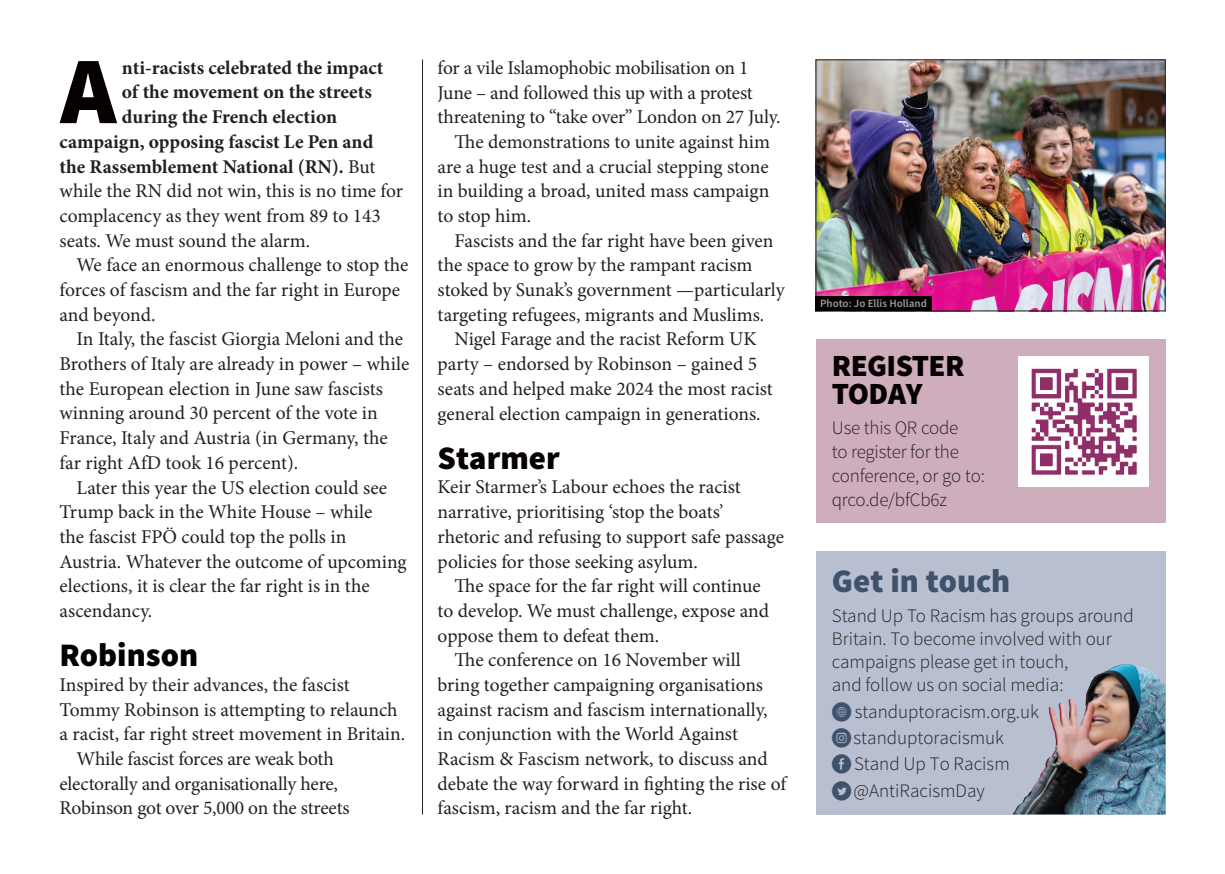
<style>
.page{position:relative;width:1225px;height:874px;background:#fff}
.page>*{position:absolute;margin:0;border:0;box-sizing:border-box;transform-origin:0 0}
.t1{font:900 95.4px "Source Sans Pro";color:#060101}
.t2{font:900 32.8px "Source Sans Pro";color:#060101}
.t3{font:900 32.8px "Source Sans Pro";color:#3f526c}
.t4{font:900 30.8px/28px "Source Sans Pro";letter-spacing:-.02em;color:#060101}
.t5{font:19.6px/24.6px "Minion Pro";letter-spacing:-.005em;color:#231f20}
.t6{font:700 19.6px "Minion Pro";color:#231f20}
.t7{font:300 19px/23.2px "Source Sans Pro";color:#231f20}
.t8{font:600 11px "Source Sans Pro";color:#9d9b9b}
.s1{font-weight:400}
.s2{font-family:"Social Media Circled";font-weight:400;color:#3f526c}
</style>
<div class="page">
<hr style="left:422px;top:60px;width:1px;height:754px;background:#231f20">
<img style="left:817px;top:62px;width:346px;height:247px">
<div style="left:815px;top:296px;width:117px;height:15px;background:#060101"></div>
<svg style="left:816px;top:551px;width:349px;height:263px;background:#aab2c3"></svg>
<img style="left:1090px;top:663px;width:36px;height:19px">
<div style="left:815px;top:339px;width:350px;height:183px;background:#ceadbd"></div>
<div style="left:1018px;top:355px;width:131px;height:131px;background:#fff"></div>
<img style="left:1031px;top:368px;width:107px;height:107px">
<h1 class="t1" style="left:60px;top:29px;width:57px">A</h1>
<p class="t6" style="left:122px;top:54px;width:263px">nti-racists celebrated the impact</p>
<p class="t6" style="left:122px;top:78px;width:251px">of the movement on the streets</p>
<p class="t6" style="left:122px;top:103px;width:217px">during the French election</p>
<p class="t6" style="left:60px;top:128px;width:315px">campaign, opposing fascist Le Pen and</p>
<p class="t6" style="left:60px;top:152px;width:317px">the Rassemblement National (RN). <span class="s1">But</span></p>
<p class="t5" style="left:60px;top:179px;width:345px">while the RN did not win, this is no time for</p>
<p class="t5" style="left:60px;top:203px;width:323px">complacency as they went from 89 to 143</p>
<p class="t5" style="left:60px;top:228px;width:252px">seats. We must sound the alarm.</p>
<p class="t5" style="left:77px;top:253px;width:333px">We face an enormous challenge to stop the</p>
<p class="t5" style="left:60px;top:277px;width:342px">forces of fascism and the far right in Europe</p>
<p class="t5" style="left:60px;top:302px;width:97px">and beyond.</p>
<p class="t5" style="left:77px;top:327px;width:328px">In Italy, the fascist Giorgia Meloni and the</p>
<p class="t5" style="left:60px;top:351px;width:351px">Brothers of Italy are already in power – while</p>
<p class="t5" style="left:60px;top:376px;width:325px">the European election in June saw fascists</p>
<p class="t5" style="left:60px;top:401px;width:320px">winning around 30 percent of the vote in</p>
<p class="t5" style="left:60px;top:425px;width:330px">France, Italy and Austria (in Germany, the</p>
<p class="t5" style="left:60px;top:450px;width:240px">far right AfD took 16 percent).</p>
<p class="t5" style="left:77px;top:475px;width:312px">Later this year the US election could see</p>
<p class="t5" style="left:60px;top:499px;width:314px">Trump back in the White House – while</p>
<p class="t5" style="left:60px;top:524px;width:288px">the fascist FPÖ could top the polls in</p>
<p class="t5" style="left:60px;top:549px;width:349px">Austria. Whatever the outcome of upcoming</p>
<p class="t5" style="left:60px;top:573px;width:312px">elections, it is clear the far right is in the</p>
<p class="t5" style="left:60px;top:598px;width:94px">ascendancy.</p>
<h2 class="t2" style="left:60px;top:633px;width:140px">Robinson</h2>
<p class="t5" style="left:60px;top:672px;width:292px">Inspired by their advances, the fascist</p>
<p class="t5" style="left:60px;top:696px;width:340px">Tommy Robinson is attempting to relaunch</p>
<p class="t5" style="left:60px;top:721px;width:347px">a racist, far right street movement in Britain.</p>
<p class="t5" style="left:77px;top:746px;width:259px">While fascist forces are weak both</p>
<p class="t5" style="left:60px;top:770px;width:280px">electorally and organisationally here,</p>
<p class="t5" style="left:60px;top:795px;width:291px">Robinson got over 5,000 on the streets</p>
<p class="t5" style="left:437px;top:55px;width:312px">for a vile Islamophobic mobilisation on 1</p>
<p class="t5" style="left:437px;top:80px;width:317px">June – and followed this up with a protest</p>
<p class="t5" style="left:437px;top:105px;width:344px">threatening to “take over” London on 27 July.</p>
<p class="t5" style="left:454px;top:129px;width:317px">The demonstrations to unite against him</p>
<p class="t5" style="left:437px;top:154px;width:332px">are a huge test and a crucial stepping stone</p>
<p class="t5" style="left:437px;top:179px;width:333px">in building a broad, united mass campaign</p>
<p class="t5" style="left:437px;top:203px;width:95px">to stop him.</p>
<p class="t5" style="left:454px;top:228px;width:320px">Fascists and the far right have been given</p>
<p class="t5" style="left:437px;top:253px;width:316px">the space to grow by the rampant racism</p>
<p class="t5" style="left:437px;top:277px;width:348px">stoked by Sunak’s government —particularly</p>
<p class="t5" style="left:437px;top:302px;width:328px">targeting refugees, migrants and Muslims.</p>
<p class="t5" style="left:454px;top:327px;width:303px">Nigel Farage and the racist Reform UK</p>
<p class="t5" style="left:437px;top:351px;width:321px">party – endorsed by Robinson – gained 5</p>
<p class="t5" style="left:437px;top:376px;width:337px">seats and helped make 2024 the most racist</p>
<p class="t5" style="left:437px;top:401px;width:324px">general election campaign in generations.</p>
<h2 class="t2" style="left:437px;top:436px;width:124px">Starmer</h2>
<p class="t5" style="left:437px;top:474px;width:348px">Keir Starmer’s Labour echoes the racist narrative, prioritising ‘stop the boats’ rhetoric and refusing to support safe passage policies for those seeking asylum.</p>
<p class="t5" style="left:437px;top:573px;width:333px;text-indent:17px">The space for the far right will continue to develop. We must challenge, expose and oppose them to defeat them.</p>
<p class="t5" style="left:437px;top:647px;width:350px;text-indent:17px">The conference on 16 November will bring together campaigning organisations against racism and fascism internationally, in conjunction with the World Against Racism &amp; Fascism network, to discuss and debate the way forward in fighting the rise of fascism, racism and the far right.</p>
<p class="t8" style="left:820px;top:296px;width:108px">Photo: Jo Ellis Holland</p>
<h3 class="t4" style="left:832px;top:353px;width:134px">Register today</h3>
<p class="t7" style="left:832px;top:415px;width:155px;line-height:24px">Use this QR code<br>to register for the conference, or go to: qrco.de/bfCb6z</p>
<h2 class="t3" style="left:831px;top:559px;width:180px">Get in touch</h2>
<p class="t7" style="left:831px;top:603px;width:303px">Stand Up To Racism has groups around Britain. To become involved with our campaigns please get in touch,<br>and follow us on social media:</p>
<p class="t7" style="left:831px;top:698px;width:209px;line-height:26.4px"><span class="s2">k</span>standuptoracism.org.uk <span class="s2">q</span>standuptoracismuk <span class="s2">e</span>Stand Up To Racism <span class="s2">d</span>@AntiRacismDay</p>
</div>
